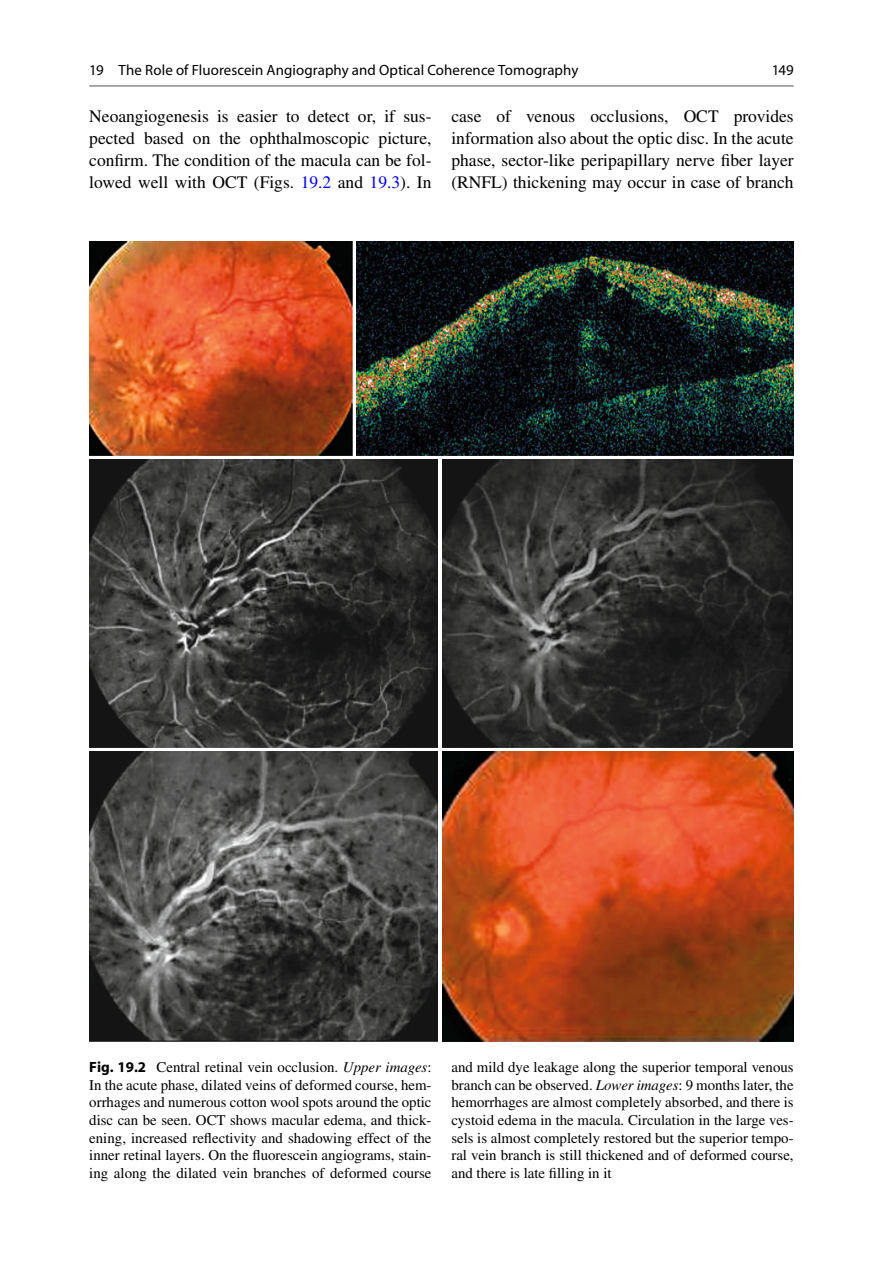
<style>
.page{position:relative;width:883px;height:1261px;background:#fff}
.page>*{position:absolute;margin:0;border:0;box-sizing:border-box;transform-origin:0 0}
.t1{font:17.5px/21.9px "Vxbyvd Times";color:#000;text-align:justify}
.t2{font:14.88px/17.5px "Vxbyvd Times";color:#000;text-align:justify}
.t3{font:14.88px "Dstqjv Myriad";letter-spacing:.005em;color:#000}
.s1{color:#0000fa}
.s2{font-family:"Hlwrbx Myriad";font-weight:700}
.s3{font-family:"Qchtwd Times";font-style:italic}
</style>
<div class="page">
<img style="left:90px;top:241px;width:262px;height:214px">
<img style="left:357px;top:241px;width:437px;height:214px">
<img style="left:89px;top:459px;width:349px;height:288px">
<img style="left:443px;top:459px;width:350px;height:288px">
<img style="left:89px;top:751px;width:349px;height:289px">
<img style="left:443px;top:751px;width:350px;height:289px">
<hr style="left:89px;top:85px;width:705px;height:2px;background:#9c9c9c">
<p class="t3" style="left:89px;top:64px;width:491px">19 The Role of Fluorescein Angiography and Optical Coherence Tomography</p>
<p class="t3" style="left:772px;top:64px;width:23px">149</p>
<p class="t1" style="left:89px;top:107px;width:344px">Neoangiogenesis is easier to detect or, if sus&shy;pected based on the ophthalmoscopic picture, confirm. The condition of the macula can be fol&shy;lowed well with OCT (Figs. <span class="s1">19.2</span> and <span class="s1">19.3</span> ). In</p>
<p class="t1" style="left:451px;top:107px;width:344px">case of venous occlusions, OCT provides information also about the optic disc. In the acute phase, sector-like peripapillary nerve fiber layer (RNFL) thickening may occur in case of branch</p>
<p class="t2" style="left:89px;top:1059px;width:344px"><span class="s2">Fig. 19.2</span> Central retinal vein occlusion. <span class="s3">Upper images</span> :<br>In the acute phase, dilated veins of deformed course, hem&shy;orrhages and numerous cotton wool spots around the optic disc can be seen. OCT shows macular edema, and thick&shy;ening, increased reflectivity and shadowing effect of the inner retinal layers. On the fluorescein angiograms, stain&shy;ing along the dilated vein branches of deformed course</p>
<p class="t2" style="left:451px;top:1059px;width:344px">and mild dye leakage along the superior temporal venous branch can be observed. <span class="s3">Lower images</span> : 9 months later, the hemorrhages are almost completely absorbed, and there is cystoid edema in the macula. Circulation in the large ves&shy;sels is almost completely restored but the superior tempo&shy;ral vein branch is still thickened and of deformed course, and there is late filling in it</p>
</div>
